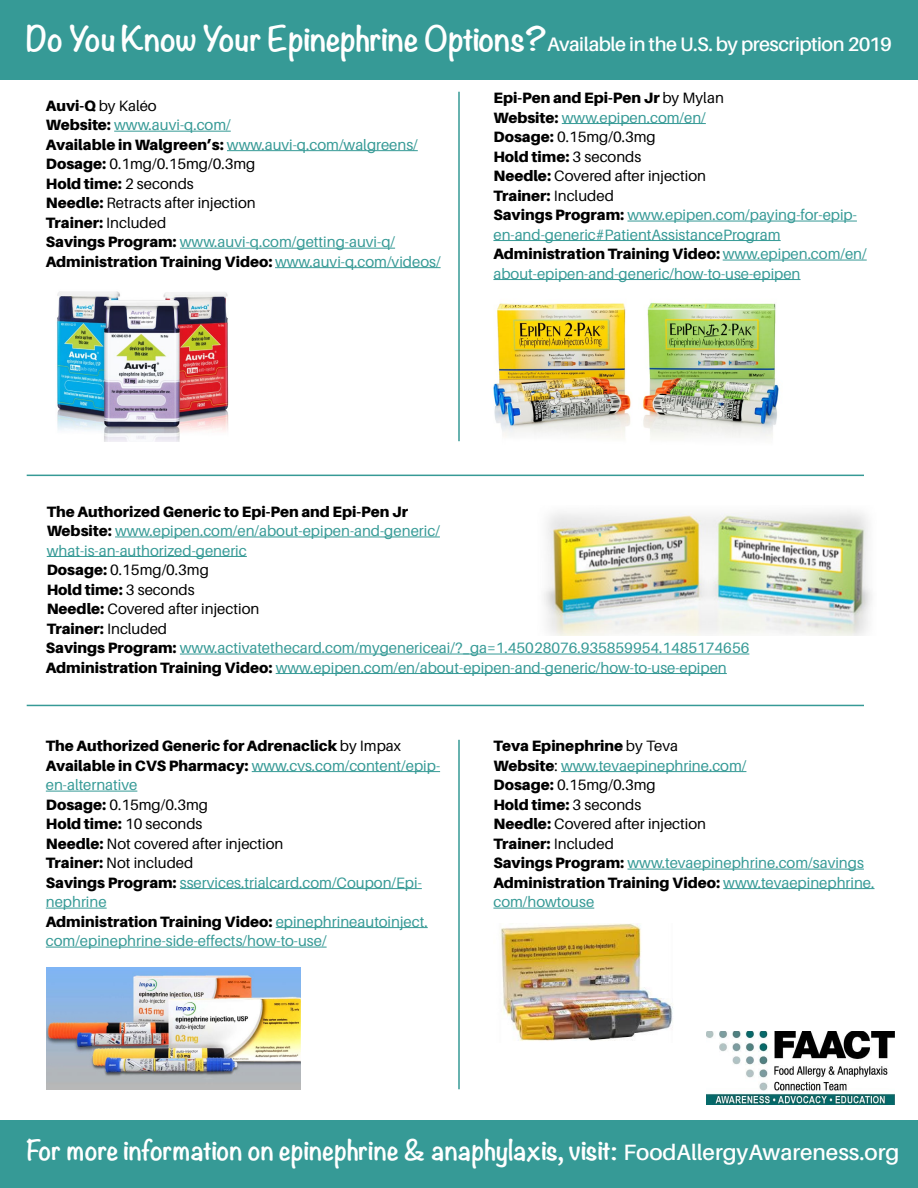
<style>
.page{position:relative;width:918px;height:1188px;background:#fff}
.page>*{position:absolute;margin:0;border:0;box-sizing:border-box;transform-origin:0 0}
.t1{font:700 24.9px "Noteworthy";color:#fff}
.t2{font:600 19.5px "Aileron";letter-spacing:-.025em;color:#fff}
.t3{font:15px/19.5px "Aileron";color:#369a96}
.t4{font:900 15px/19.5px "Aileron";color:#000}
.s1{font-family:"Noteworthy";font-weight:700;font-size:30.75px}
.s2{font-weight:400}
.s3{font-weight:400;color:#369a96}
.s4{font-weight:900;color:#000}
.s5{color:#000}
.s6{font-family:"Aileron";font-weight:600;font-size:22.2px}
</style>
<div class="page">
<img style="left:544px;top:511px;width:328px;height:124px">
<div style="left:0;top:0;width:918px;height:80px;background:#369a96"></div>
<hr style="left:114px;top:131px;width:117px;height:1px;background:#369a96">
<hr style="left:227px;top:150px;width:191px;height:1px;background:#369a96">
<hr style="left:180px;top:248px;width:215px;height:1px;background:#369a96">
<hr style="left:275px;top:267px;width:166px;height:1px;background:#369a96">
<hr style="left:562px;top:123px;width:144px;height:1px;background:#369a96">
<hr style="left:627px;top:221px;width:230px;height:1px;background:#369a96">
<hr style="left:493px;top:240px;width:288px;height:1px;background:#369a96">
<hr style="left:723px;top:260px;width:144px;height:1px;background:#369a96">
<hr style="left:493px;top:279px;width:308px;height:1px;background:#369a96">
<hr style="left:115px;top:537px;width:325px;height:1px;background:#369a96">
<hr style="left:47px;top:556px;width:200px;height:1px;background:#369a96">
<hr style="left:252px;top:771px;width:188px;height:1px;background:#369a96">
<hr style="left:46px;top:791px;width:91px;height:1px;background:#369a96">
<hr style="left:180px;top:888px;width:242px;height:1px;background:#369a96">
<hr style="left:46px;top:908px;width:61px;height:1px;background:#369a96">
<hr style="left:276px;top:927px;width:152px;height:1px;background:#369a96">
<hr style="left:46px;top:947px;width:281px;height:1px;background:#369a96">
<hr style="left:561px;top:771px;width:185px;height:1px;background:#369a96">
<hr style="left:627px;top:869px;width:237px;height:1px;background:#369a96">
<hr style="left:723px;top:888px;width:152px;height:1px;background:#369a96">
<hr style="left:493px;top:908px;width:101px;height:1px;background:#369a96">
<img style="left:56px;top:291px;width:173px;height:150px">
<img style="left:493px;top:302px;width:286px;height:137px">
<img style="left:47px;top:967px;width:253px;height:122px">
<img style="left:500px;top:923px;width:173px;height:118px">
<img style="left:707px;top:1031px;width:188px;height:74px">
<div style="left:0;top:1120px;width:918px;height:68px;background:#369a96"></div>
<hr style="left:458px;top:92px;width:2px;height:349px;background:#369a96">
<hr style="left:27px;top:475px;width:837px;height:1px;background:#369a96">
<hr style="left:180px;top:654px;width:569px;height:1px;background:#369a96">
<hr style="left:276px;top:673px;width:451px;height:1px;background:#369a96">
<hr style="left:27px;top:705px;width:837px;height:1px;background:#369a96">
<hr style="left:458px;top:740px;width:2px;height:349px;background:#369a96">
<h2 class="t2" style="left:26px;top:33px;width:867px"><span class="s1">Do You Know Your Epinephrine Options?</span>Available in the U.S. by prescription 2019</h2>
<p class="t4" style="left:46px;top:96px;width:396px">Auvi-Q <span class="s2">by Kaléo<br></span>Website: <span class="s3">www.auvi-q.com/<br></span>Available in Walgreen’s: <span class="s3">www.auvi-q.com/walgreens/ </span>Dosage: <span class="s2">0.1mg/0.15mg/0.3mg<br></span>Hold time: <span class="s2">2 seconds<br></span>Needle: <span class="s2">Retracts after injection<br></span>Trainer: <span class="s2">Included<br></span>Savings Program: <span class="s3">www.auvi-q.com/getting-auvi-q/ </span>Administration Training Video: <span class="s3">www.auvi-q.com/videos/</span></p>
<p class="t3" style="left:493px;top:88px;width:375px"><span class="s4">Epi-Pen and Epi-Pen Jr</span> <span class="s5">by Mylan<br></span><span class="s4">Website:</span> www.epipen.com/en/<br><span class="s4">Dosage:</span> <span class="s5">0.15mg/0.3mg<br></span><span class="s4">Hold time:</span> <span class="s5">3 seconds<br></span><span class="s4">Needle:</span> <span class="s5">Covered after injection<br></span><span class="s4">Trainer:</span> <span class="s5">Included<br></span><span class="s4">Savings Program:</span> www.epipen.com/paying-for-epip&shy;en-and-generic#PatientAssistanceProgram <span class="s4">Administration Training Video:</span> www.epipen.com/en/ about-epipen-and-generic/how-to-use-epipen</p>
<p class="t4" style="left:47px;top:502px;width:395px">The Authorized Generic to Epi-Pen and Epi-Pen Jr Website: <span class="s3">www.epipen.com/en/about-epipen-and-generic/ what-is-an-authorized-generic<br></span>Dosage: <span class="s2">0.15mg/0.3mg<br></span>Hold time: <span class="s2">3 seconds<br></span>Needle: <span class="s2">Covered after injection<br></span>Trainer: <span class="s2">Included</span></p>
<p class="t3" style="left:46px;top:638px;width:705px"><span class="s4">Savings Program:</span> www.activatethecard.com/mygenericeai/?_ga=1.45028076.935859954.1485174656<br><span class="s4">Administration Training Video:</span> www.epipen.com/en/about-epipen-and-generic/how-to-use-epipen</p>
<p class="t3" style="left:46px;top:737px;width:396px"><span class="s4">The Authorized Generic for Adrenaclick</span> <span class="s5">by Impax </span><span class="s4">Available in CVS Pharmacy:</span> www.cvs.com/content/epip&shy;en-alternative<br><span class="s4">Dosage:</span> <span class="s5">0.15mg/0.3mg<br></span><span class="s4">Hold time:</span> <span class="s5">10 seconds<br></span><span class="s4">Needle:</span> <span class="s5">Not covered after injection<br></span><span class="s4">Trainer:</span> <span class="s5">Not included<br></span><span class="s4">Savings Program:</span> sservices.trialcard.com/Coupon/Epi&shy;nephrine<br><span class="s4">Administration Training Video:</span> epinephrineautoinject. com/epinephrine-side-effects/how-to-use/</p>
<p class="t4" style="left:493px;top:736px;width:383px">Teva Epinephrine <span class="s2">by Teva<br></span>Website<span class="s2">:</span> <span class="s3">www.tevaepinephrine.com/<br></span>Dosage: <span class="s2">0.15mg/0.3mg<br></span>Hold time: <span class="s2">3 seconds<br></span>Needle: <span class="s2">Covered after injection<br></span>Trainer: <span class="s2">Included<br></span>Savings Program: <span class="s3">www.tevaepinephrine.com/savings<br></span>Administration Training Video: <span class="s3">www.tevaepinephrine. com/howtouse</span></p>
<h1 class="t1" style="left:26px;top:1128px;width:875px">For more information on epinephrine &amp; anaphylaxis, visit: <span class="s6">FoodAllergyAwareness.org</span></h1>
</div>
